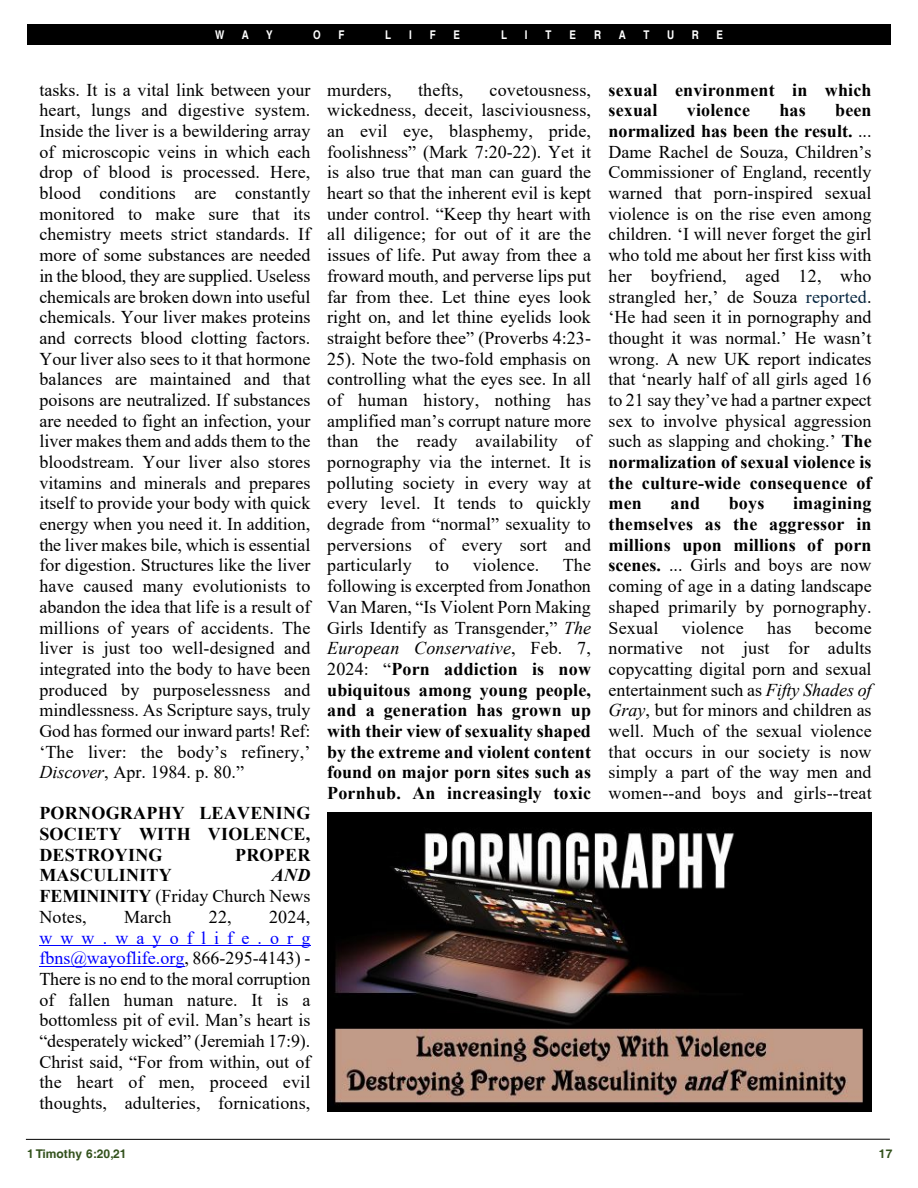
<style>
.page{position:relative;width:918px;height:1188px;background:#fff}
.page>*{position:absolute;margin:0;border:0;box-sizing:border-box;transform-origin:0 0}
.t1{font:18px/20.7px "Times New Roman";letter-spacing:.005em;color:#000;text-align:justify}
.t2{font:700 18px/20.7px "Times New Roman";letter-spacing:.01em;color:#000;text-align:justify}
.t3{font:700 condensed 12px "Helvetica";color:#fff}
.t4{font:700 12px "Helvetica";letter-spacing:.01em;color:#33521d}
.s1{font-style:italic}
.s2{font-weight:700;font-style:italic}
.s3{font-weight:700}
.s4{color:#00f}
.s5{font-weight:400}
.s6{font-weight:400;font-style:italic}
.s7{color:#072640}
</style>
<div class="page">
<div style="left:27px;top:24px;width:864px;height:21px;background:#000"></div>
<hr style="left:26px;top:1139px;width:864px;height:1px;background:#000">
<hr style="left:39px;top:945px;width:271px;height:1px;background:#00f">
<hr style="left:39px;top:966px;width:145px;height:1px;background:#00f">
<img style="left:327px;top:812px;width:545px;height:299px">
<p class="t3" style="left:215px;top:30px;width:11px">W</p>
<p class="t3" style="left:242px;top:30px;width:9px">A</p>
<p class="t3" style="left:266px;top:30px;width:8px">Y</p>
<p class="t3" style="left:313px;top:30px;width:9px">O</p>
<p class="t3" style="left:338px;top:30px;width:8px">F</p>
<p class="t3" style="left:385px;top:30px;width:8px">L</p>
<p class="t3" style="left:409px;top:30px;width:4px">I</p>
<p class="t3" style="left:430px;top:30px;width:8px">F</p>
<p class="t3" style="left:454px;top:30px;width:8px">E</p>
<p class="t3" style="left:501px;top:30px;width:8px">L</p>
<p class="t3" style="left:525px;top:30px;width:4px">I</p>
<p class="t3" style="left:546px;top:30px;width:8px">T</p>
<p class="t3" style="left:569px;top:30px;width:8px">E</p>
<p class="t3" style="left:594px;top:30px;width:9px">R</p>
<p class="t3" style="left:619px;top:30px;width:9px">A</p>
<p class="t3" style="left:643px;top:30px;width:8px">T</p>
<p class="t3" style="left:667px;top:30px;width:9px">U</p>
<p class="t3" style="left:692px;top:30px;width:9px">R</p>
<p class="t3" style="left:717px;top:30px;width:8px">E</p>
<p class="t1" style="left:39px;top:81px;width:273px">tasks. It is a vital link between your heart, lungs and digestive system.<br>Inside the liver is a bewildering array of microscopic veins in which each drop of blood is processed. Here, blood conditions are constantly monitored to make sure that its chemistry meets strict standards. If more of some substances are needed in the blood, they are supplied. Useless chemicals are broken down into useful chemicals. Your liver makes proteins and corrects blood clotting factors.<br>Your liver also sees to it that hormone balances are maintained and that poisons are neutralized. If substances are needed to fight an infection, your liver makes them and adds them to the bloodstream. Your liver also stores vitamins and minerals and prepares itself to provide your body with quick energy when you need it. In addition, the liver makes bile, which is essential for digestion. Structures like the liver have caused many evolutionists to abandon the idea that life is a result of millions of years of accidents. The liver is just too well-designed and integrated into the body to have been produced by purposelessness and mindlessness. As Scripture says, truly God has formed our inward parts! Ref: ‘The liver: the body’s refinery,’ <span class="s1">Discover</span>, Apr. 1984. p. 80.”</p>
<p class="t2" style="left:39px;top:805px;width:273px">PORNOGRAPHY LEAVENING SOCIETY WITH VIOLENCE, DESTROYING</p>
<p class="t2" style="left:235px;top:846px;width:77px">PROPER</p>
<p class="t1" style="left:39px;top:867px;width:273px;text-indent:233px"><span class="s2">AND </span><span class="s3">FEMININITY</span> (Friday Church News Notes,</p>
<p class="t2" style="left:39px;top:867px;width:134px">MASCULINITY</p>
<p class="t1" style="left:124px;top:908px;width:49px">March</p>
<p class="t1" style="left:209px;top:908px;width:24px">22,</p>
<p class="t1" style="left:269px;top:908px;width:43px">2024,</p>
<p class="t1" style="left:39px;top:929px;width:273px"><span class="s4">www.wayoflife.org fbns@wayoflife.org</span>, 866-295-4143) - There is no end to the moral corruption of fallen human nature. It is a bottomless pit of evil. Man’s heart is “desperately wicked” (Jeremiah 17:9).<br>Christ said, “For from within, out of the heart of men, proceed evil thoughts, adulteries, fornications,</p>
<p class="t1" style="left:327px;top:81px;width:66px">murders,</p>
<p class="t1" style="left:418px;top:81px;width:47px">thefts,</p>
<p class="t1" style="left:327px;top:81px;width:265px;text-indent:162px">covetousness, wickedness, deceit, lasciviousness, an evil eye, blasphemy, pride, foolishness” (Mark 7:20-22). Yet it is also true that man can guard the heart so that the inherent evil is kept under control. “Keep thy heart with all diligence; for out of it are the issues of life. Put away from thee a froward mouth, and perverse lips put far from thee. Let thine eyes look right on, and let thine eyelids look straight before thee” (Proverbs 4:23- 25). Note the two-fold emphasis on controlling what the eyes see. In all of human history, nothing has amplified man’s corrupt nature more than the ready availability of pornography via the internet. It is polluting society in every way at every level. It tends to quickly degrade from “normal” sexuality to perversions of every sort and particularly</p>
<p class="t2" style="left:327px;top:557px;width:265px;text-indent:236px"><span class="s5">The following is excerpted from Jonathon Van Maren, “Is Violent Porn Making Girls Identify as Transgender,”</span> <span class="s6">The European Conservative</span><span class="s5">, Feb. 7, 2024: “</span>Porn addiction is now ubiquitous among young people, and a generation has grown up with their view of sexuality shaped by the extreme and violent content found on major porn sites such as Pornhub. An increasingly toxic</p>
<p class="t1" style="left:435px;top:557px;width:16px">to</p>
<p class="t1" style="left:473px;top:557px;width:68px">violence.</p>
<p class="t2" style="left:609px;top:81px;width:264px">sexual environment in which sexual</p>
<p class="t2" style="left:687px;top:102px;width:65px">violence</p>
<p class="t2" style="left:779px;top:102px;width:28px">has</p>
<p class="t1" style="left:609px;top:102px;width:265px;text-indent:227px"><span class="s3">been normalized has been the result.</span> ...<br>Dame Rachel de Souza, Children’s Commissioner of England, recently warned that porn-inspired sexual violence is on the rise even among children. ‘I will never forget the girl who told me about her first kiss with her boyfriend, aged 12, who strangled her,’ de Souza <span class="s7">reported</span>. ‘He had seen it in pornography and thought it was normal.’ He wasn’t wrong. A new UK report indicates that ‘nearly half of all girls aged 16 to 21 say they’ve had a partner expect sex to involve physical aggression such as slapping and choking.’ <span class="s3">The normalization of sexual violence is the culture-wide consequence of men</span></p>
<p class="t1" style="left:609px;top:495px;width:265px;text-indent:184px"><span class="s3">imagining themselves as the aggressor in millions upon millions of porn scenes.</span> ... Girls and boys are now coming of age in a dating landscape shaped primarily by pornography.<br>Sexual</p>
<p class="t2" style="left:671px;top:495px;width:31px">and</p>
<p class="t2" style="left:729px;top:495px;width:37px">boys</p>
<p class="t1" style="left:609px;top:619px;width:265px;text-indent:206px">become normative not just for adults copycatting digital porn and sexual entertainment such as <span class="s1">Fifty Shades of Gray</span>, but for minors and children as well. Much of the sexual violence that occurs in our society is now simply a part of the way men and women--and boys and girls--treat</p>
<p class="t1" style="left:682px;top:619px;width:64px">violence</p>
<p class="t1" style="left:767px;top:619px;width:26px">has</p>
<p class="t4" style="left:27px;top:1149px;width:101px">1 Timothy 6:20,21</p>
<p class="t4" style="left:879px;top:1149px;width:15px">17</p>
</div>
